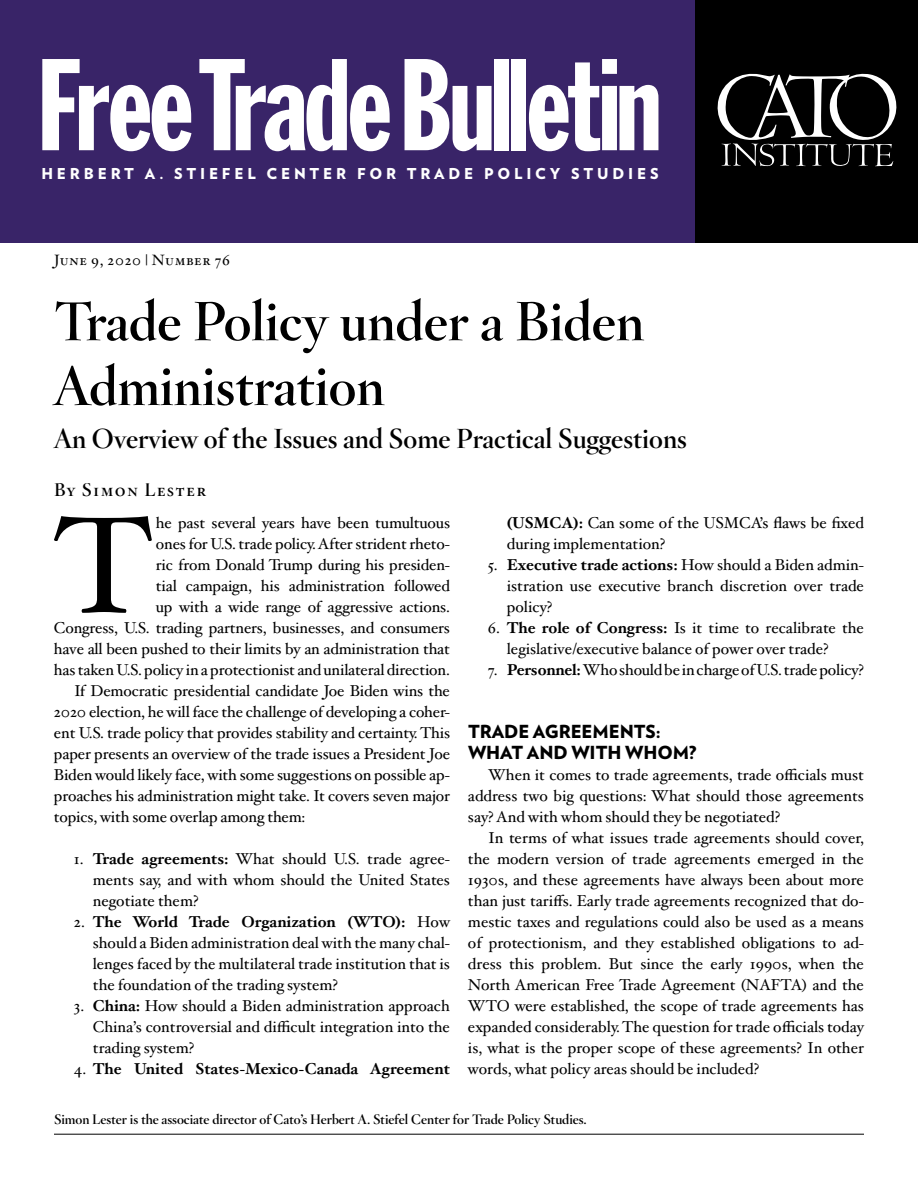
<style>
.page{position:relative;width:918px;height:1188px;background:#fff}
.page>*{position:absolute;margin:0;border:0;box-sizing:border-box;transform-origin:0 0}
.t1{font:137.55px "Hoefler Txt";color:#000}
.t2{font:128.1px "Franklin Gothic Std Extra Cond";letter-spacing:-.03em;color:#fff}
.t3{font:700 54px/64.8px "Hoefler Titling";color:#000}
.t4{font:700 27px "Hoefler Titling";color:#000}
.t5{font:900 18px/21px "Verlag";letter-spacing:-.005em;color:#000}
.t6{font:18px "Hoefler Titling Bold SC";letter-spacing:.075em;color:#000}
.t7{font:15.75px/21px "Hoefler Txt";letter-spacing:-.01em;color:#000;text-align:justify}
.t8{font:700 15.75px "Hoefler Txt";color:#000}
.t9{font:900 15px "Verlag";letter-spacing:.25em;color:#fff}
.t10{font:15px "Hoefler Txt";letter-spacing:.05em;color:#000}
.t11{font:700 13.5px "Hoefler Titling";color:#000}
.s1{font-weight:700}
.s2{font-weight:400}
</style>
<div class="page">
<div style="left:0;top:0;width:695px;height:243px;background:#392468"></div>
<div style="left:695px;top:0;width:223px;height:243px;background:#000"></div>
<svg style="left:717px;top:73px;width:180px;height:94px"></svg>
<hr style="left:54px;top:1134px;width:810px;height:1px;background:#000">
<h2 class="t2" style="left:37px;top:37px;width:626px">Free Trade Bulletin</h2>
<p class="t9" style="left:41px;top:162px;width:619px">HERBERT A. STIEFEL CENTER FOR TRADE POLICY STUDIES</p>
<p class="t10" style="left:54px;top:249px;width:177px">June 9, 2020 | Number 76</p>
<h3 class="t3" style="left:54px;top:284px;width:592px">Trade Policy under a Biden<br>Administration</h3>
<h3 class="t4" style="left:54px;top:417px;width:634px">An Overview of the Issues and Some Practical Suggestions</h3>
<p class="t6" style="left:54px;top:478px;width:154px">By Simon Lester</p>
<h1 class="t1" style="left:54px;top:463px;width:99px">T</h1>
<p class="t7" style="left:156px;top:511px;width:296px">he past several years have been tumultuous</p>
<p class="t7" style="left:507px;top:511px;width:359px"><span class="s1">(USMCA):</span> Can some of the USMCA’s flaws be fixed during implementation?</p>
<p class="t7" style="left:507px;top:553px;width:359px;text-indent:-19px">5. <span class="s1">Executive trade actions:</span> How should a Biden admin&shy;istration use executive branch discretion over trade policy?</p>
<p class="t7" style="left:507px;top:616px;width:359px;text-indent:-19px">6. <span class="s1">The role of Congress:</span> Is it time to recalibrate the legislative/executive balance of power over trade?</p>
<p class="t7" style="left:488px;top:658px;width:378px">7. <span class="s1">Personnel:</span> Who should be in charge of U.S. trade policy?</p>
<p class="t7" style="left:156px;top:532px;width:296px">ones for U.S. trade policy. After strident rheto-</p>
<p class="t7" style="left:156px;top:553px;width:296px">ric from Donald Trump during his presiden-</p>
<p class="t7" style="left:156px;top:574px;width:296px">tial campaign, his administration followed</p>
<p class="t7" style="left:156px;top:595px;width:296px">up with a wide range of aggressive actions.</p>
<p class="t7" style="left:54px;top:616px;width:397px">Congress, U.S. trading partners, businesses, and consumers</p>
<p class="t7" style="left:54px;top:637px;width:398px">have all been pushed to their limits by an administration that</p>
<p class="t7" style="left:54px;top:658px;width:397px">has taken U.S. policy in a protectionist and unilateral direction.</p>
<p class="t7" style="left:74px;top:679px;width:377px">If Democratic presidential candidate Joe Biden wins the</p>
<p class="t7" style="left:54px;top:700px;width:398px">2020 election, he will face the challenge of developing a coher-</p>
<p class="t7" style="left:54px;top:721px;width:398px">ent U.S. trade policy that provides stability and certainty. This</p>
<p class="t7" style="left:54px;top:742px;width:398px">paper presents an overview of the trade issues a President Joe</p>
<p class="t7" style="left:54px;top:763px;width:398px">Biden would likely face, with some suggestions on possible ap-</p>
<p class="t7" style="left:54px;top:784px;width:397px">proaches his administration might take. It covers seven major</p>
<p class="t7" style="left:54px;top:805px;width:253px">topics, with some overlap among them:</p>
<p class="t7" style="left:93px;top:847px;width:359px;text-indent:-19px">1. <span class="s1">Trade agreements:</span> What should U.S. trade agree&shy;ments say, and with whom should the United States negotiate them?</p>
<p class="t7" style="left:93px;top:910px;width:359px;text-indent:-19px">2. <span class="s1">The World Trade Organization (WTO):</span> How should a Biden administration deal with the many chal&shy;lenges faced by the multilateral trade institution that is the foundation of the trading system?</p>
<p class="t7" style="left:93px;top:994px;width:359px;text-indent:-19px">3. <span class="s1">China:</span> How should a Biden administration approach China’s controversial and difficult integration into the trading system?</p>
<p class="t8" style="left:74px;top:1057px;width:378px"><span class="s2">4.</span> The United States-Mexico-Canada Agreement</p>
<p class="t5" style="left:468px;top:720px;width:230px">TRADE AGREEMENTS:<br>WHAT AND WITH WHOM?</p>
<p class="t7" style="left:468px;top:763px;width:398px;text-indent:20px">When it comes to trade agreements, trade officials must address two big questions: What should those agreements say? And with whom should they be negotiated?</p>
<p class="t7" style="left:468px;top:826px;width:398px;text-indent:20px">In terms of what issues trade agreements should cover, the modern version of trade agreements emerged in the 1930s, and these agreements have always been about more than just tariffs. Early trade agreements recognized that do&shy;mestic taxes and regulations could also be used as a means of protectionism, and they established obligations to ad&shy;dress this problem. But since the early 1990s, when the North American Free Trade Agreement (NAFTA) and the WTO were established, the scope of trade agreements has expanded considerably. The question for trade officials today is, what is the proper scope of these agreements? In other words, what policy areas should be included?</p>
<p class="t11" style="left:54px;top:1108px;width:534px">Simon Lester is the associate director of Cato’s Herbert A. Stiefel Center for Trade Policy Studies.</p>
</div>
